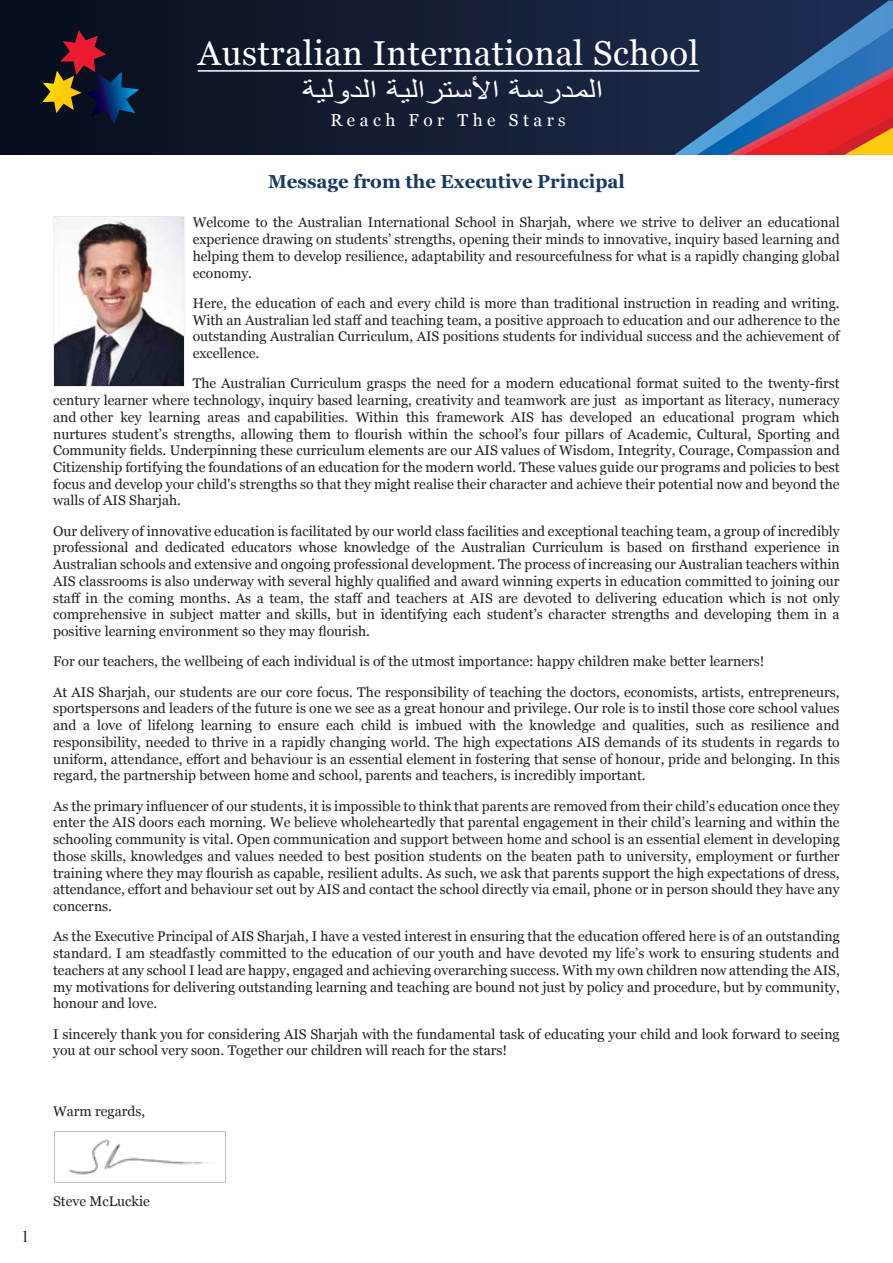
<style>
.page{position:relative;width:893px;height:1263px;background:#fff}
.page>*{position:absolute;margin:0;border:0;box-sizing:border-box;transform-origin:0 0}
.t1{font:34.5px "Georgia";letter-spacing:.02em;color:#fff}
.t2{font:28.5px "Arial";color:#fff;scale:1.29 1}
.t3{font:700 18.9px "Georgia";color:#173963}
.t4{font:17.25px "Georgia";letter-spacing:.26em;color:#fff}
.t5{font:16.5px "Times New Roman";color:#231f20}
.t6{font:13.95px/16.8px "Georgia";color:#231f20;text-align:justify}
</style>
<div class="page">
<img style="left:53px;top:217px;width:132px;height:169px">
<svg style="left:0;top:0;width:893px;height:155px;background:#111a30"></svg>
<svg style="left:674px;top:1px;width:219px;height:154px;background:#4e4668"></svg>
<hr style="left:198px;top:70px;width:501px;height:2px;background:#fff">
<svg style="left:43px;top:30px;width:96px;height:95px;background:#31252b"></svg>
<img style="left:54px;top:1131px;width:172px;height:52px">
<h1 class="t1" style="left:198px;top:32px;width:502px">Australian International School</h1>
<h2 class="t2" style="left:303px;top:72px;width:234px">را ل يةا لدول ية ست ل أ سةا ر ا لمد</h2>
<p class="t4" style="left:330px;top:110px;width:237px">Reach For The Stars</p>
<h3 class="t3" style="left:268px;top:171px;width:358px">Message from the Executive Principal</h3>
<p class="t6" style="left:193px;top:214px;width:648px">Welcome to the Australian International School in Sharjah, where we strive to deliver an educational experience drawing on students’ strengths, opening their minds to innovative, inquiry based learning and helping them to develop resilience, adaptability and resourcefulness for what is a rapidly changing global economy.</p>
<p class="t6" style="left:193px;top:295px;width:649px">Here, the education of each and every child is more than traditional instruction in reading and writing.<br>With an Australian led staff and teaching team, a positive approach to education and our adherence to the outstanding Australian Curriculum, AIS positions students for individual success and the achievement of excellence.</p>
<p class="t6" style="left:53px;top:375px;width:788px;text-indent:140px">The Australian Curriculum grasps the need for a modern educational format suited to the twenty-first century learner where technology, inquiry based learning, creativity and teamwork are just as important as literacy, numeracy and other key learning areas and capabilities. Within this framework AIS has developed an educational program which nurtures student’s strengths, allowing them to flourish within the school’s four pillars of Academic, Cultural, Sporting and Community fields. Underpinning these curriculum elements are our AIS values of Wisdom, Integrity, Courage, Compassion and Citizenship fortifying the foundations of an education for the modern world. These values guide our programs and policies to best focus and develop your child's strengths so that they might realise their character and achieve their potential now and beyond the walls of AIS Sharjah.</p>
<p class="t6" style="left:53px;top:523px;width:788px">Our delivery of innovative education is facilitated by our world class facilities and exceptional teaching team, a group of incredibly professional and dedicated educators whose knowledge of the Australian Curriculum is based on firsthand experience in Australian schools and extensive and ongoing professional development. The process of increasing our Australian teachers within AIS classrooms is also underway with several highly qualified and award winning experts in education committed to joining our staff in the coming months. As a team, the staff and teachers at AIS are devoted to delivering education which is not only comprehensive in subject matter and skills, but in identifying each student’s character strengths and developing them in a positive learning environment so they may flourish.</p>
<p class="t6" style="left:53px;top:647px;width:788px;line-height:30.3px">For our teachers, the wellbeing of each individual is of the utmost importance: happy children make better learners!<br>At AIS Sharjah, our students are our core focus. The responsibility of teaching the doctors, economists, artists, entrepreneurs,</p>
<p class="t6" style="left:53px;top:700px;width:788px">sportspersons and leaders of the future is one we see as a great honour and privilege. Our role is to instil those core school values and a love of lifelong learning to ensure each child is imbued with the knowledge and qualities, such as resilience and responsibility, needed to thrive in a rapidly changing world. The high expectations AIS demands of its students in regards to uniform, attendance, effort and behaviour is an essential element in fostering that sense of honour, pride and belonging. In this regard, the partnership between home and school, parents and teachers, is incredibly important.</p>
<p class="t6" style="left:53px;top:798px;width:788px">As the primary influencer of our students, it is impossible to think that parents are removed from their child’s education once they enter the AIS doors each morning. We believe wholeheartedly that parental engagement in their child’s learning and within the schooling community is vital. Open communication and support between home and school is an essential element in developing those skills, knowledges and values needed to best position students on the beaten path to university, employment or further training where they may flourish as capable, resilient adults. As such, we ask that parents support the high expectations of dress, attendance, effort and behaviour set out by AIS and contact the school directly via email, phone or in person should they have any concerns.</p>
<p class="t6" style="left:53px;top:928px;width:788px">As the Executive Principal of AIS Sharjah, I have a vested interest in ensuring that the education offered here is of an outstanding standard. I am steadfastly committed to the education of our youth and have devoted my life’s work to ensuring students and teachers at any school I lead are happy, engaged and achieving overarching success. With my own children now attending the AIS, my motivations for delivering outstanding learning and teaching are bound not just by policy and procedure, but by community, honour and love.</p>
<p class="t6" style="left:53px;top:1025px;width:788px">I sincerely thank you for considering AIS Sharjah with the fundamental task of educating your child and look forward to seeing you at our school very soon. Together our children will reach for the stars!</p>
<p class="t6" style="left:53px;top:1103px;width:94px">Warm regards,</p>
<p class="t5" style="left:21px;top:1225px;width:10px">1</p>
<p class="t6" style="left:53px;top:1193px;width:98px">Steve McLuckie</p>
</div>
